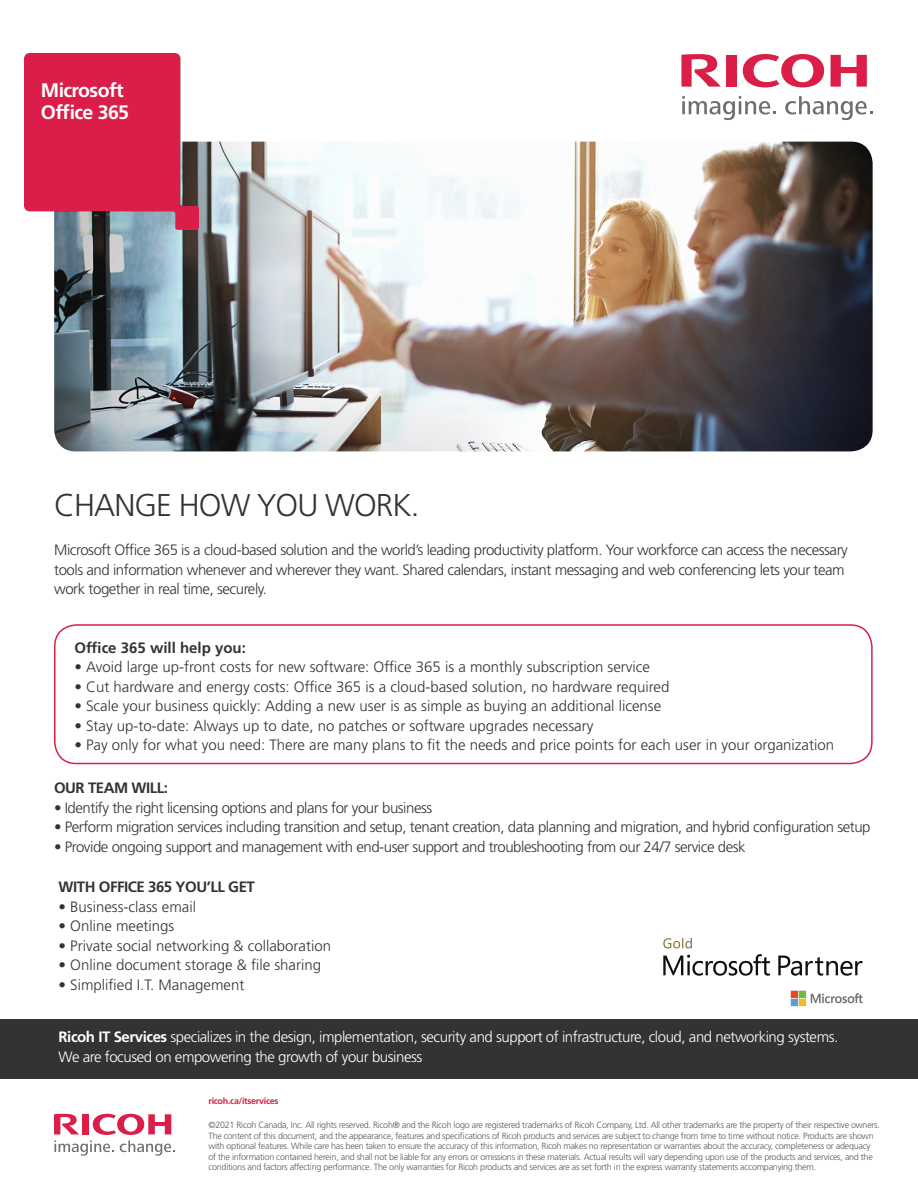
<style>
.page{position:relative;width:918px;height:1188px;background:#fff}
.page>*{position:absolute;margin:0;border:0;box-sizing:border-box;transform-origin:0 0}
.t1{font:300 31.5px "Frutiger LT Std";letter-spacing:-.03em;color:#333}
.t2{font:700 19.5px/22.5px "Frutiger LT Std";letter-spacing:-.03em;color:#fff}
.t3{font:300 15px/19.5px "Frutiger LT Std";letter-spacing:-.03em;color:#333}
.t4{font:300 15px "Frutiger LT Std";color:#333}
.t5{font:300 15px/19.5px "Frutiger LT Std";letter-spacing:-.03em;color:#fff}
.t6{font:700 15px "Frutiger LT Std";letter-spacing:-.03em;color:#333}
.t7{font:700 15px "Frutiger LT Std";color:#333}
.t8{font:300 9px/10.5px "Frutiger LT Std";letter-spacing:-.03em;color:#58595b}
.t9{font:700 9px "Frutiger LT Std";letter-spacing:-.03em;color:#da1e48}
.s1{font-weight:700}
</style>
<div class="page">
<img style="left:54px;top:142px;width:819px;height:309px">
<div style="left:0;top:1020px;width:918px;height:59px;background:#333"></div>
<svg style="left:743px;top:54px;width:81px;height:33px"></svg>
<svg style="left:831px;top:55px;width:36px;height:32px"></svg>
<div style="left:726px;top:55px;width:11px;height:32px;background:#da1e48"></div>
<svg style="left:681px;top:54px;width:40px;height:33px"></svg>
<svg style="left:682px;top:96px;width:94px;height:25px"></svg>
<svg style="left:785px;top:96px;width:88px;height:25px"></svg>
<svg style="left:54px;top:1114px;width:121px;height:42px"></svg>
<img style="left:25px;top:54px;width:174px;height:175px">
<div style="left:54px;top:624px;width:819px;height:140px;border:2px solid #da1e48;border-radius:22px"></div>
<img style="left:663px;top:937px;width:200px;height:70px">
<h2 class="t2" style="left:41px;top:79px;width:90px">Microsoft<br>Office 365</h2>
<h1 class="t1" style="left:54px;top:487px;width:367px">CHANGE HOW YOU WORK.</h1>
<p class="t3" style="left:54px;top:540px;width:795px">Microsoft Office 365 is a cloud-based solution and the world’s leading productivity platform. Your workforce can access the necessary tools and information whenever and wherever they want. Shared calendars, instant messaging and web conferencing lets your team work together in real time, securely.</p>
<h3 class="t7" style="left:74px;top:639px;width:173px">Office 365 will help you:</h3>
<h3 class="t4" style="left:74px;top:658px;width:577px">• Avoid large up-front costs for new software: Office 365 is a monthly subscription service</h3>
<h3 class="t4" style="left:74px;top:678px;width:596px">• Cut hardware and energy costs: Office 365 is a cloud-based solution, no hardware required</h3>
<h3 class="t4" style="left:74px;top:697px;width:588px">• Scale your business quickly: Adding a new user is as simple as buying an additional license</h3>
<h3 class="t4" style="left:74px;top:717px;width:520px">• Stay up-to-date: Always up to date, no patches or software upgrades necessary</h3>
<h3 class="t4" style="left:74px;top:736px;width:761px">• Pay only for what you need: There are many plans to fit the needs and price points for each user in your organization</h3>
<h3 class="t6" style="left:54px;top:779px;width:116px">OUR TEAM WILL:</h3>
<h3 class="t3" style="left:54px;top:798px;width:380px">• Identify the right licensing options and plans for your business</h3>
<h3 class="t3" style="left:54px;top:817px;width:818px">• Perform migration services including transition and setup, tenant creation, data planning and migration, and hybrid configuration setup</h3>
<h3 class="t3" style="left:54px;top:837px;width:693px">• Provide ongoing support and management with end-user support and troubleshooting from our 24/7 service desk</h3>
<h3 class="t6" style="left:59px;top:878px;width:198px">WITH OFFICE 365 YOU’LL GET</h3>
<h3 class="t4" style="left:59px;top:898px;width:139px">• Business-class email</h3>
<h3 class="t4" style="left:59px;top:917px;width:117px">• Online meetings</h3>
<h3 class="t4" style="left:59px;top:937px;width:274px">• Private social networking &amp; collaboration</h3>
<h3 class="t4" style="left:59px;top:956px;width:264px">• Online document storage &amp; file sharing</h3>
<h3 class="t4" style="left:59px;top:976px;width:187px">• Simplified I.T. Management</h3>
<h3 class="t5" style="left:59px;top:1027px;width:781px"><span class="s1">Ricoh IT Services</span> specializes in the design, implementation, security and support of infrastructure, cloud, and networking systems.<br>We are focused on empowering the growth of your business</h3>
<p class="t9" style="left:208px;top:1096px;width:72px">ricoh.ca/itservices</p>
<p class="t8" style="left:208px;top:1120px;width:673px">©2021 Ricoh Canada, Inc. All rights reserved. Ricoh® and the Ricoh logo are registered trademarks of Ricoh Company, Ltd. All other trademarks are the property of their respective owners.<br>The content of this document, and the appearance, features and specifications of Ricoh products and services are subject to change from time to time without notice. Products are shown with optional features. While care has been taken to ensure the accuracy of this information, Ricoh makes no representation or warranties about the accuracy, completeness or adequacy of the information contained herein, and shall not be liable for any errors or omissions in these materials. Actual results will vary depending upon use of the products and services, and the conditions and factors affecting performance. The only warranties for Ricoh products and services are as set forth in the express warranty statements accompanying them.</p>
</div>
